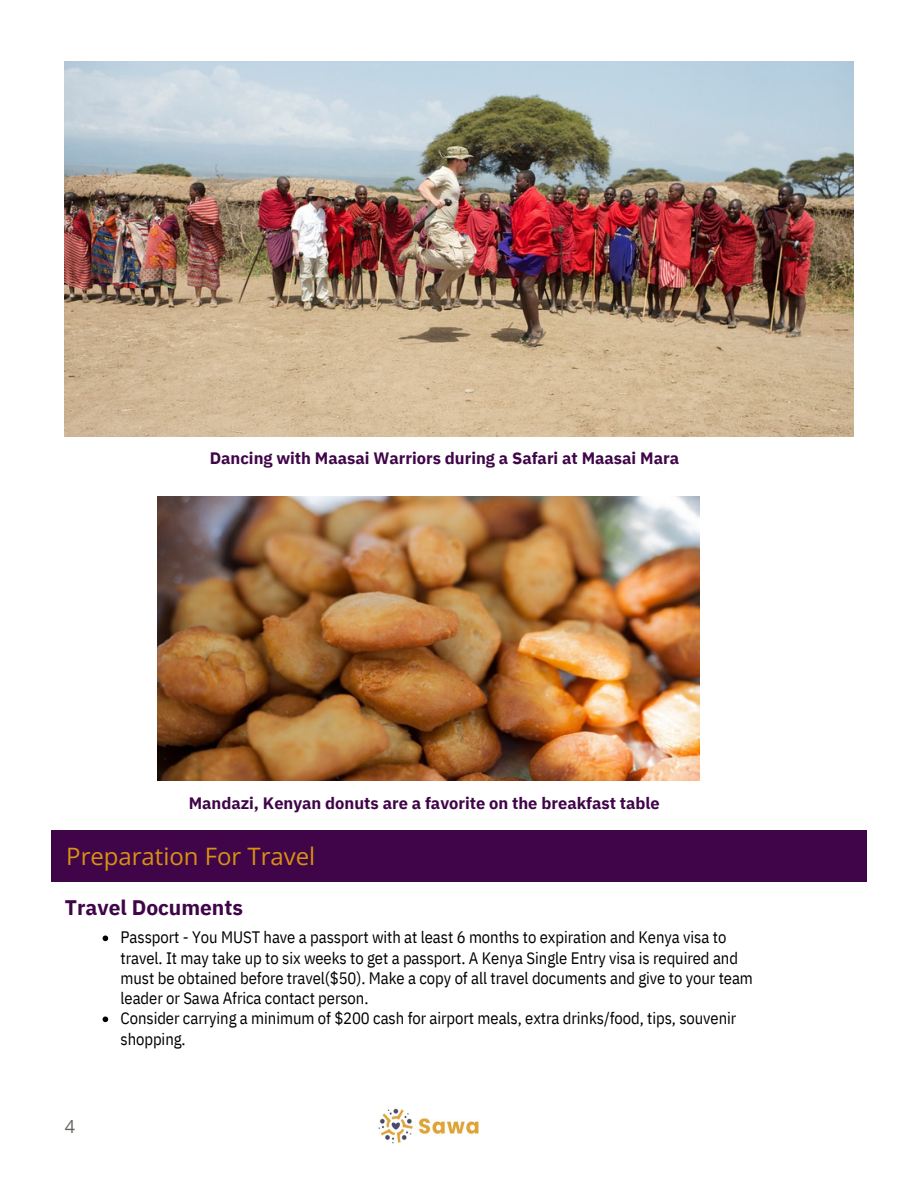
<style>
.page{position:relative;width:918px;height:1188px;background:#fff}
.page>*{position:absolute;margin:0;border:0;box-sizing:border-box;transform-origin:0 0}
.t1{font:24px "Open Sans";color:#d89113}
.t2{font:700 21px "IBM Plex Sans";color:#400548}
.t3{font:18px "Open Sans";color:#666660}
.t4{font:16.5px/20.2px "IBM Plex Sans Cond";letter-spacing:-.005em;color:#000}
.t5{font:700 16.5px "IBM Plex Sans";color:#400548}
</style>
<div class="page">
<img style="left:65px;top:62px;width:788px;height:374px">
<img style="left:157px;top:497px;width:542px;height:283px">
<div style="left:51px;top:830px;width:816px;height:52px;background:#400548"></div>
<svg style="left:103px;top:936px;width:5px;height:5px"></svg>
<svg style="left:103px;top:1017px;width:5px;height:5px"></svg>
<img style="left:378px;top:1108px;width:101px;height:36px">
<p class="t5" style="left:210px;top:447px;width:471px">Dancing with Maasai Warriors during a Safari at Maasai Mara</p>
<p class="t5" style="left:189px;top:793px;width:473px">Mandazi, Kenyan donuts are a favorite on the breakfast table</p>
<p class="t1" style="left:66px;top:839px;width:251px">Preparation For Travel</p>
<p class="t2" style="left:65px;top:894px;width:180px">Travel Documents</p>
<p class="t3" style="left:65px;top:1113px;width:12px">4</p>
<p class="t4" style="left:121px;top:927px;width:634px">Passport - You MUST have a passport with at least 6 months to expiration and Kenya visa to travel. It may take up to six weeks to get a passport. A Kenya Single Entry visa is required and must be obtained before travel($50). Make a copy of all travel documents and give to your team leader or Sawa Africa contact person.</p>
<p class="t4" style="left:121px;top:1008px;width:617px">Consider carrying a minimum of $200 cash for airport meals, extra drinks/food, tips, souvenir shopping.</p>
</div>
